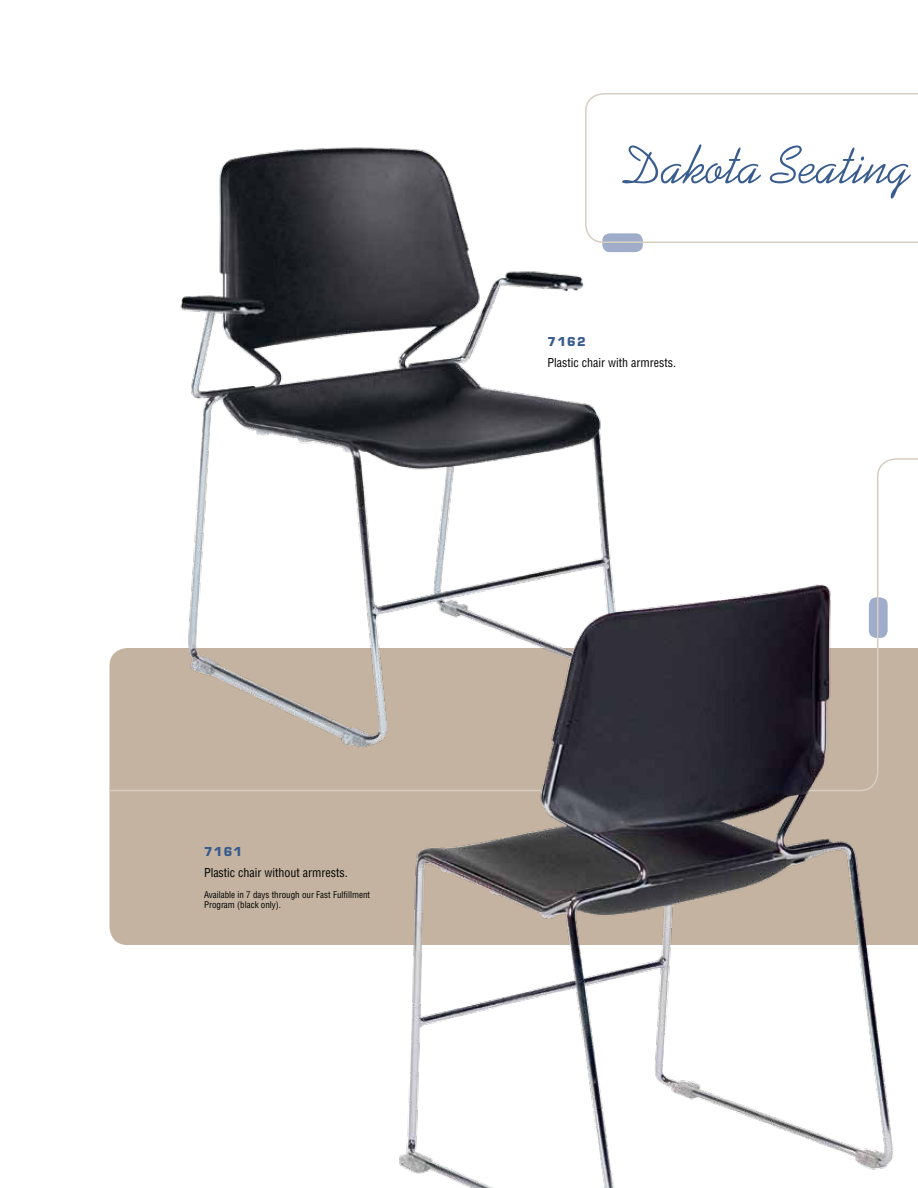
<style>
.page{position:relative;width:918px;height:1188px;background:#fff}
.page>*{position:absolute;margin:0;border:0;box-sizing:border-box;transform-origin:0 0}
.t1{font:54px "Kaufmann";color:#385c8e}
.t2{font:condensed 12px "Helvetica";color:#000}
.t3{font:700 12px "Eurostile";letter-spacing:.1em;color:#385c8e}
.t4{font:condensed 9px/10.8px "Helvetica";color:#000}
</style>
<div class="page">
<div style="left:110px;top:792px;width:808px;height:153px;background:#c4b3a0"></div>
<div style="left:602px;top:233px;width:41px;height:19px;background:#9fadcb;border-radius:8px"></div>
<svg style="left:585px;top:93px;width:333px;height:150px"></svg>
<svg style="left:109px;top:458px;width:809px;height:334px"></svg>
<img style="left:171px;top:129px;width:464px;height:634px">
<img style="left:385px;top:562px;width:519px;height:626px">
<h1 class="t1" style="left:623px;top:135px;width:289px">Dakota Seating</h1>
<h2 class="t3" style="left:548px;top:334px;width:40px">7162</h2>
<h2 class="t2" style="left:548px;top:355px;width:130px">Plastic chair with armrests.</h2>
<h2 class="t3" style="left:204px;top:844px;width:40px">7161</h2>
<h2 class="t2" style="left:204px;top:865px;width:145px">Plastic chair without armrests.</h2>
<p class="t4" style="left:204px;top:889px;width:168px">Available in 7 days through our Fast Fulfillment<br>Program (black only).</p>
</div>
